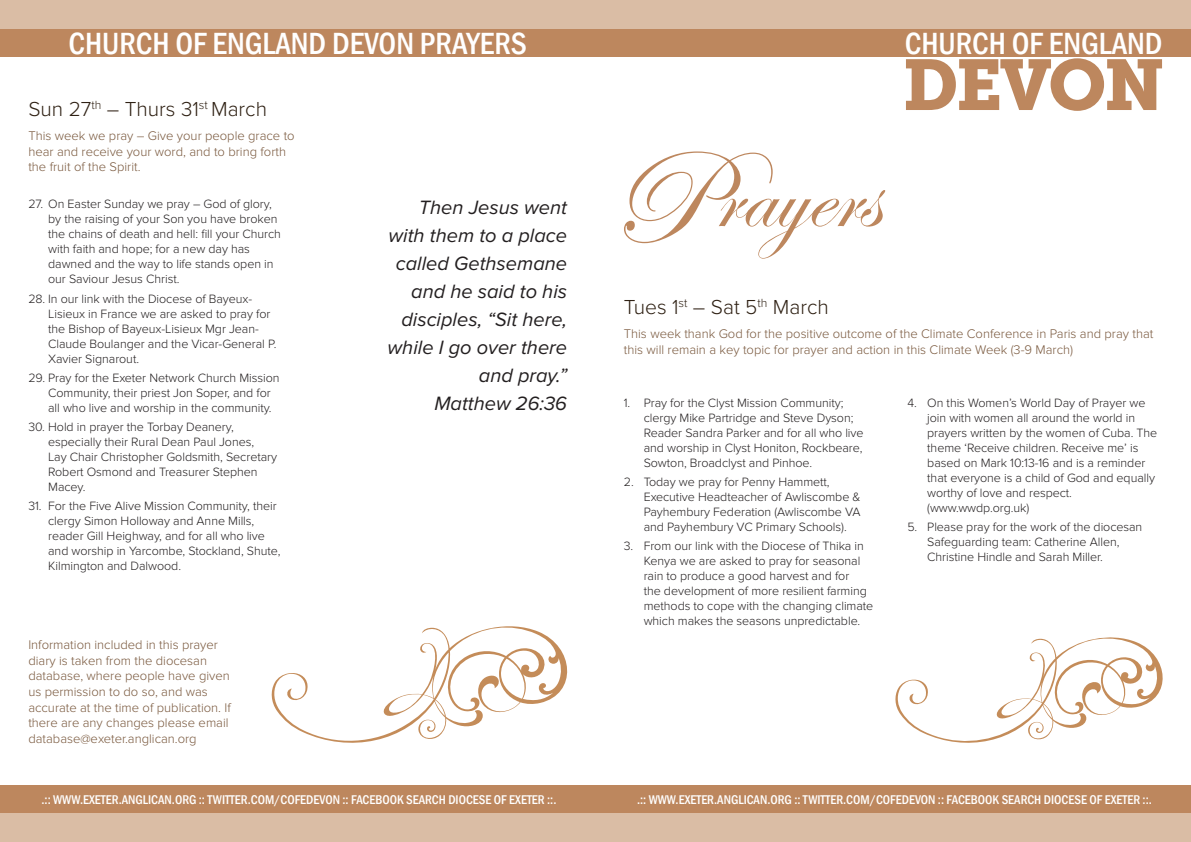
<style>
.page{position:relative;width:1191px;height:842px;background:#fff}
.page>*{position:absolute;margin:0;border:0;box-sizing:border-box;transform-origin:0 0}
.t1{font:101px "Edwardian Script ITC";color:#bd875e}
.t2{font:71.1px "Museo Slab 900";letter-spacing:-.04em;color:#bd875e}
.t3{font:500 condensed 31.5px "Franklin Gothic";color:#fff}
.t4{font:300 21px "Proxima Nova";color:#2f2114}
.t5{font:italic 20px/28px "Proxima Nova";color:#231f20;text-align:right}
.t6{font:300 13px/15.6px "Proxima Nova";color:#79583d}
.t7{font:500 condensed 13px "Franklin Gothic";color:#fff}
.t8{font:300 12.5px/15px "Proxima Nova";letter-spacing:-.005em;color:#231f20}
.s1{font-size:135px}
</style>
<div class="page">
<div style="left:595px;top:28px;width:596px;height:29px;background:#bd875e"></div>
<div style="left:595px;top:0;width:596px;height:28px;background:#dabda5"></div>
<div style="left:595px;top:785px;width:596px;height:29px;background:#bd875e"></div>
<div style="left:595px;top:814px;width:596px;height:28px;background:#dabda5"></div>
<svg style="left:895px;top:637px;width:268px;height:106px"></svg>
<div style="left:0;top:28px;width:595px;height:29px;background:#bd875e"></div>
<div style="left:0;top:0;width:595px;height:28px;background:#dabda5"></div>
<div style="left:0;top:785px;width:595px;height:29px;background:#bd875e"></div>
<div style="left:0;top:814px;width:595px;height:28px;background:#dabda5"></div>
<svg style="left:271px;top:626px;width:297px;height:117px"></svg>
<svg style="left:387px;top:652px;width:62px;height:64px"></svg>
<svg style="left:500px;top:649px;width:39px;height:50px"></svg>
<h3 class="t3" style="left:68px;top:23px;width:460px">CHURCH OF ENGLAND DEVON PRAYERS</h3>
<h3 class="t4" style="left:28px;top:97px;width:240px">Sun 27<sup>th</sup> – Thurs 31<sup>st</sup> March</h3>
<p class="t6" style="left:28px;top:128px;width:268px">This week we pray – Give your people grace to hear and receive your word, and to bring forth the fruit of the Spirit.</p>
<p class="t8" style="left:48px;top:197px;width:234px;text-indent:-20px">27. On Easter Sunday we pray – God of glory, by the raising of your Son you have broken the chains of death and hell: fill your Church with faith and hope; for a new day has dawned and the way to life stands open in our Saviour Jesus Christ.</p>
<p class="t8" style="left:48px;top:291px;width:230px;text-indent:-20px">28. In our link with the Diocese of Bayeux-Lisieux in France we are asked to pray for the Bishop of Bayeux-Lisieux Mgr Jean-Claude Boulanger and the Vicar-General P.<br>Xavier Signarout.</p>
<p class="t8" style="left:48px;top:370px;width:233px;text-indent:-20px">29. Pray for the Exeter Network Church Mission<br>Community, their priest Jon Soper, and for all who live and worship in the community.</p>
<p class="t8" style="left:48px;top:420px;width:230px;text-indent:-20px">30. Hold in prayer the Torbay Deanery, especially their Rural Dean Paul Jones,<br>Lay Chair Christopher Goldsmith, Secretary Robert Osmond and Treasurer Stephen Macey.</p>
<p class="t8" style="left:48px;top:499px;width:234px;text-indent:-20px">31. For the Five Alive Mission Community, their clergy Simon Holloway and Anne Mills, reader Gill Heighway, and for all who live and worship in Yarcombe, Stockland, Shute, Kilmington and Dalwood.</p>
<p class="t6" style="left:28px;top:637px;width:204px">Information included in this prayer diary is taken from the diocesan database, where people have given us permission to do so, and was accurate at the time of publication. If there are any changes please email database@exeter.anglican.org</p>
<h3 class="t5" style="left:387px;top:194px;width:181px">Then Jesus went with them to a place called Gethsemane and he said to his disciples, “Sit here, while I go over there and pray.”<br>Matthew 26:36</h3>
<p class="t7" style="left:42px;top:791px;width:516px">.:: WWW.EXETER.ANGLICAN.ORG :: TWITTER.COM/COFEDEVON :: FACEBOOK SEARCH DIOCESE OF EXETER ::.</p>
<h3 class="t3" style="left:904px;top:23px;width:259px">CHURCH OF ENGLAND</h3>
<h1 class="t1" style="left:608px;top:139px;width:272px"><span class="s1">P</span>rayers</h1>
<h2 class="t2" style="left:902px;top:44px;width:264px">DEVON</h2>
<h3 class="t4" style="left:624px;top:295px;width:206px">Tues 1<sup>st</sup> – Sat 5<sup>th</sup> March</h3>
<p class="t6" style="left:624px;top:326px;width:531px">This week thank God for the positive outcome of the Climate Conference in Paris and pray that this will remain a key topic for prayer and action in this Climate Week (3-9 March)</p>
<p class="t8" style="left:643px;top:395px;width:221px;text-indent:-20px">1. Pray for the Clyst Mission Community; clergy Mike Partridge and Steve Dyson; Reader Sandra Parker and for all who live and worship in Clyst Honiton, Rockbeare, Sowton, Broadclyst and Pinhoe.</p>
<p class="t8" style="left:643px;top:474px;width:218px;text-indent:-20px">2. Today we pray for Penny Hammett, Executive Headteacher of Awliscombe &amp; Payhembury Federation (Awliscombe VA and Payhembury VC Primary Schools).</p>
<p class="t8" style="left:643px;top:539px;width:231px;text-indent:-20px">3. From our link with the Diocese of Thika in Kenya we are asked to pray for seasonal rain to produce a good harvest and for<br>the development of more resilient farming methods to cope with the changing climate which makes the seasons unpredictable.</p>
<p class="t8" style="left:927px;top:395px;width:231px;text-indent:-20px">4. On this Women’s World Day of Prayer we join with women all around the world in prayers written by the women of Cuba. The theme ‘Receive children. Receive me’ is based on Mark 10:13-16 and is a reminder that everyone is a child of God and equally worthy of love and respect. (www.wwdp.org.uk)</p>
<p class="t8" style="left:927px;top:519px;width:217px;text-indent:-20px">5. Please pray for the work of the diocesan<br>Safeguarding team: Catherine Allen,<br>Christine Hindle and Sarah Miller.</p>
<p class="t7" style="left:637px;top:791px;width:516px">.:: WWW.EXETER.ANGLICAN.ORG :: TWITTER.COM/COFEDEVON :: FACEBOOK SEARCH DIOCESE OF EXETER ::.</p>
</div>
